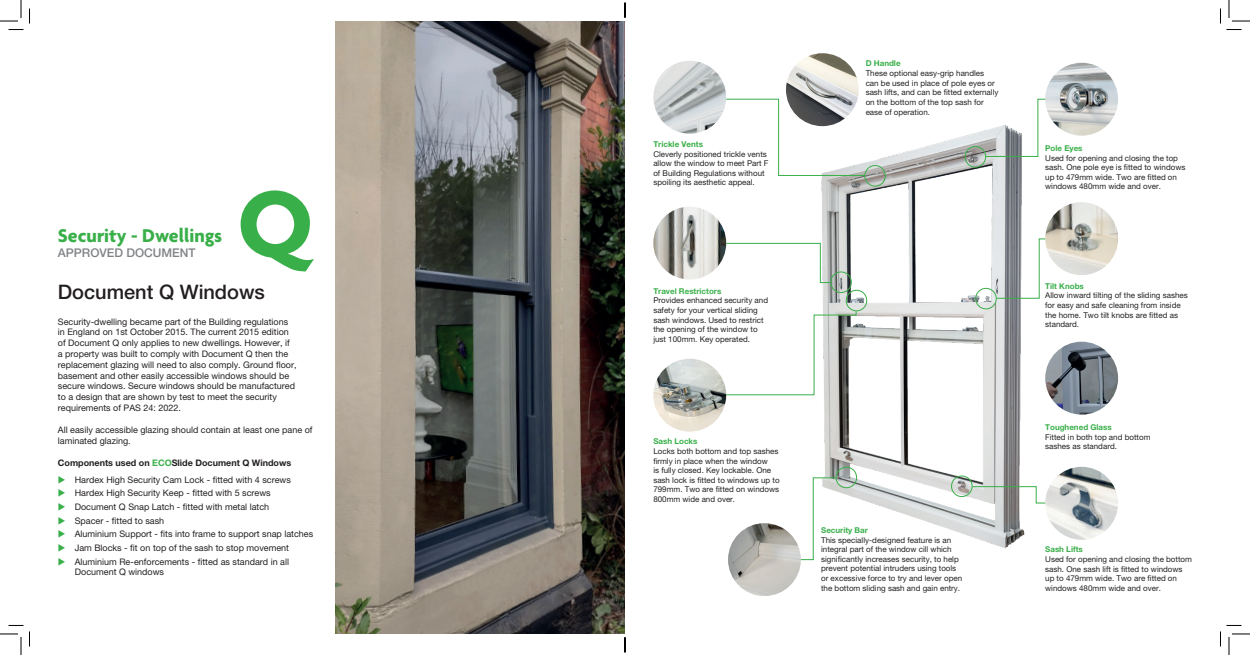
<style>
.page{position:relative;width:1250px;height:655px;background:#fff}
.page>*{position:absolute;margin:0;border:0;box-sizing:border-box;transform-origin:0 0}
.t1{font:700 20px "Agenda";color:#39af49}
.t2{font:500 20px "Helvetica Neue LT Pro";color:#231f20}
.t3{font:500 12px "Helvetica Neue LT Pro";color:#808285}
.t4{font:9px/10.8px "Helvetica Neue LT Pro";color:#231f20}
.t5{font:700 9px "Helvetica Neue LT Pro";color:#231f20}
.t6{font:8px/9.6px "Helvetica Neue LT Pro";color:#231f20}
.t7{font:700 8px "Helvetica Neue LT Pro";color:#39af49}
.s1{color:#39af49}
</style>
<div class="page">
<img style="left:336px;top:21px;width:289px;height:612px">
<img style="left:809px;top:130px;width:230px;height:419px">
<img style="left:786px;top:53px;width:73px;height:73px;border-radius:36px">
<img style="left:1045px;top:63px;width:73px;height:73px;border-radius:36px">
<img style="left:1045px;top:202px;width:73px;height:73px;border-radius:36px">
<img style="left:1045px;top:341px;width:73px;height:73px;border-radius:36px">
<img style="left:1045px;top:466px;width:73px;height:73px;border-radius:36px">
<img style="left:728px;top:523px;width:73px;height:72px;border-radius:36px">
<img style="left:653px;top:358px;width:73px;height:73px;border-radius:36px">
<img style="left:653px;top:206px;width:73px;height:73px;border-radius:36px">
<img style="left:653px;top:61px;width:73px;height:73px;border-radius:36px">
<div style="left:964px;top:146px;width:22px;height:21px;border:1px solid #39af49;border-radius:50%"></div>
<svg style="left:985px;top:98px;width:61px;height:59px"></svg>
<div style="left:975px;top:288px;width:21px;height:21px;border:1px solid #39af49;border-radius:50%"></div>
<svg style="left:996px;top:238px;width:50px;height:61px"></svg>
<div style="left:951px;top:475px;width:21px;height:21px;border:1px solid #39af49;border-radius:50%"></div>
<svg style="left:971px;top:485px;width:75px;height:18px"></svg>
<svg style="left:800px;top:477px;width:36px;height:83px"></svg>
<div style="left:835px;top:466px;width:22px;height:22px;border:1px solid #39af49;border-radius:50%"></div>
<div style="left:846px;top:290px;width:21px;height:21px;border:1px solid #39af49;border-radius:50%"></div>
<div style="left:830px;top:271px;width:21px;height:22px;border:1px solid #39af49;border-radius:50%"></div>
<svg style="left:725px;top:310px;width:132px;height:85px"></svg>
<svg style="left:725px;top:242px;width:106px;height:41px"></svg>
<div style="left:864px;top:165px;width:21px;height:21px;border:1px solid #39af49;border-radius:50%"></div>
<svg style="left:725px;top:98px;width:140px;height:78px"></svg>
<svg style="left:241px;top:190px;width:73px;height:81px"></svg>
<svg style="left:0;top:0;width:30px;height:30px"></svg>
<svg style="left:0;top:625px;width:30px;height:29px"></svg>
<svg style="left:1220px;top:0;width:30px;height:30px"></svg>
<svg style="left:1220px;top:625px;width:30px;height:29px"></svg>
<svg style="left:624px;top:3px;width:2px;height:15px"></svg>
<svg style="left:624px;top:637px;width:2px;height:15px"></svg>
<h1 class="t1" style="left:58px;top:224px;width:166px">Security - Dwellings</h1>
<h2 class="t3" style="left:58px;top:246px;width:139px">APPROVED DOCUMENT</h2>
<h1 class="t2" style="left:58px;top:280px;width:209px">Document Q Windows</h1>
<p class="t4" style="left:58px;top:316px;width:240px">Security-dwelling became part of the Building regulations in England on 1st October 2015. The current 2015 edition of Document Q only applies to new dwellings. However, if a property was built to comply with Document Q then the replacement glazing will need to also comply. Ground floor, basement and other easily accessible windows should be secure windows. Secure windows should be manufactured to a design that are shown by test to meet the security requirements of PAS 24: 2022.</p>
<p class="t4" style="left:58px;top:424px;width:256px">All easily accessible glazing should contain at least one pane of laminated glazing.</p>
<p class="t5" style="left:58px;top:457px;width:235px">Components used on <span class="s1">ECO</span>Slide Document Q Windows</p>
<p class="t4" style="left:58px;top:473px;width:234px"><span class="s1">◆</span> Hardex High Security Cam Lock - fitted with 4 screws</p>
<p class="t4" style="left:58px;top:487px;width:214px"><span class="s1">◆</span> Hardex High Security Keep - fitted with 5 screws</p>
<p class="t4" style="left:58px;top:501px;width:213px"><span class="s1">◆</span> Document Q Snap Latch - fitted with metal latch</p>
<p class="t4" style="left:58px;top:514px;width:108px"><span class="s1">◆</span> Spacer - fitted to sash</p>
<p class="t4" style="left:58px;top:528px;width:257px"><span class="s1">◆</span> Aluminium Support - fits into frame to support snap latches</p>
<p class="t4" style="left:58px;top:542px;width:233px"><span class="s1">◆</span> Jam Blocks - fit on top of the sash to stop movement</p>
<p class="t4" style="left:75px;top:555px;width:216px;text-indent:-17px"><span class="s1">◆</span> Aluminium Re-enforcements - fitted as standard in all<br>Document Q windows</p>
<p class="t7" style="left:653px;top:139px;width:51px">Trickle Vents</p>
<p class="t6" style="left:653px;top:149px;width:117px">Cleverly positioned trickle vents allow the window to meet Part F of Building Regulations without spoiling its aesthetic appeal.</p>
<p class="t7" style="left:653px;top:286px;width:69px">Travel Restrictors</p>
<p class="t6" style="left:653px;top:295px;width:116px">Provides enhanced security and safety for your vertical sliding sash windows. Used to restrict the opening of the window to just 100mm. Key operated.</p>
<p class="t7" style="left:653px;top:436px;width:46px">Sash Locks</p>
<p class="t6" style="left:653px;top:446px;width:128px">Locks both bottom and top sashes firmly in place when the window<br>is fully closed. Key lockable. One sash lock is fitted to windows up to<br>799mm. Two are fitted on windows<br>800mm wide and over.</p>
<p class="t7" style="left:865px;top:59px;width:36px">D Handle</p>
<p class="t6" style="left:865px;top:68px;width:134px">These optional easy-grip handles can be used in place of pole eyes or sash lifts, and can be fitted externally on the bottom of the top sash for ease of operation.</p>
<p class="t7" style="left:821px;top:525px;width:48px">Security Bar</p>
<p class="t6" style="left:821px;top:534px;width:143px">This specially-designed feature is an integral part of the window cill which significantly increases security, to help prevent potential intruders using tools or excessive force to try and lever open the bottom sliding sash and gain entry.</p>
<p class="t7" style="left:1045px;top:143px;width:39px">Pole Eyes</p>
<p class="t6" style="left:1045px;top:153px;width:142px">Used for opening and closing the top sash. One pole eye is fitted to windows up to 479mm wide. Two are fitted on windows 480mm wide and over.</p>
<p class="t7" style="left:1045px;top:281px;width:40px">Tilt Knobs</p>
<p class="t6" style="left:1045px;top:290px;width:144px">Allow inward tilting of the sliding sashes for easy and safe cleaning from inside the home. Two tilt knobs are fitted as standard.</p>
<p class="t7" style="left:1045px;top:422px;width:68px">Toughened Glass</p>
<p class="t6" style="left:1045px;top:431px;width:107px">Fitted in both top and bottom sashes as standard.</p>
<p class="t7" style="left:1045px;top:544px;width:39px">Sash Lifts</p>
<p class="t6" style="left:1045px;top:554px;width:148px">Used for opening and closing the bottom sash. One sash lift is fitted to windows up to 479mm wide. Two are fitted on windows 480mm wide and over.</p>
</div>
